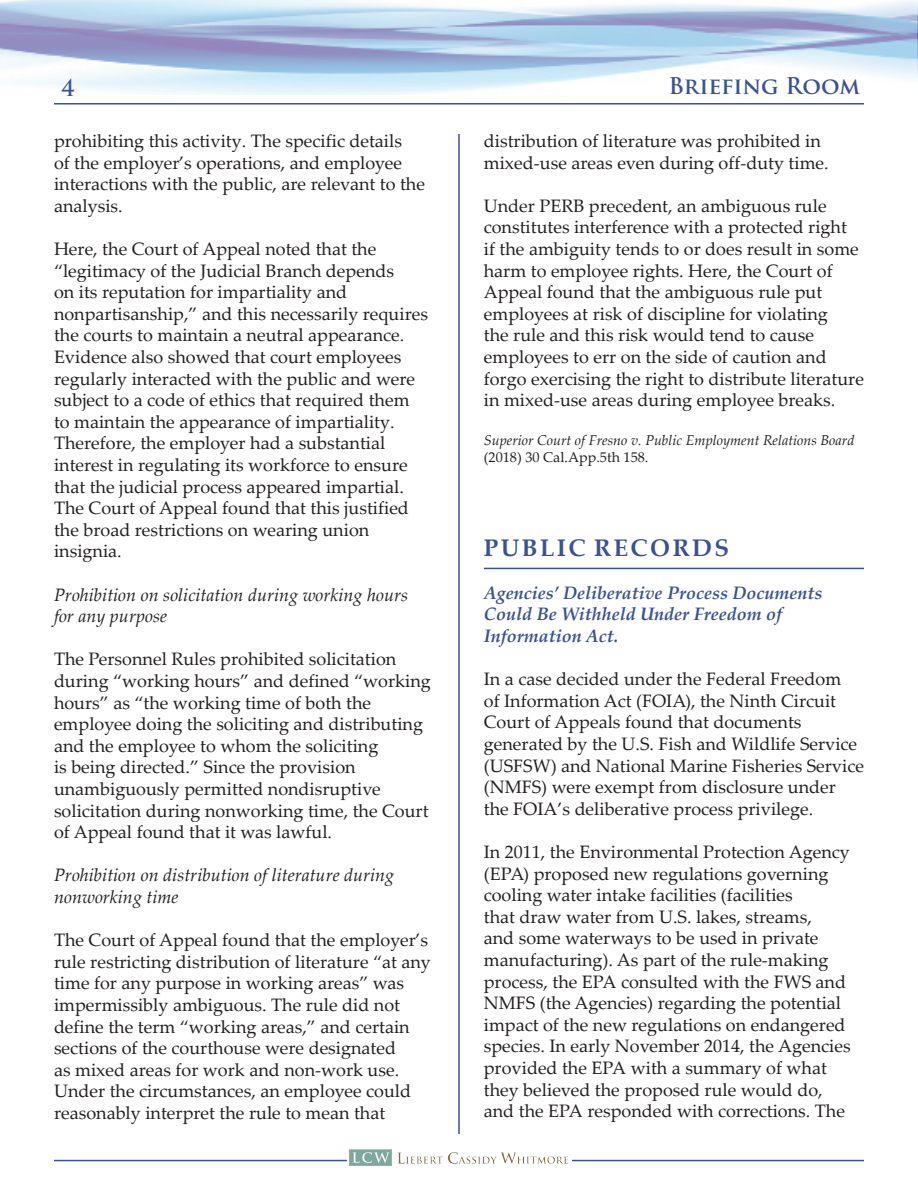
<style>
.page{position:relative;width:918px;height:1188px;background:#fff}
.page>*{position:absolute;margin:0;border:0;box-sizing:border-box;transform-origin:0 0}
.LCW_Category-1_Line{font:700 24px "Palatino Linotype";letter-spacing:.1em;color:#3a5295}
.t1{font:700 22.5px "Trajan Pro";letter-spacing:-.005em;color:#3a5295}
.LCW_Body_Text{font:18px/21.6px "Palatino Linotype";color:#231f20}
.LCW_Body_Text-2{font:italic 18px/21.6px "Palatino Linotype";color:#231f20}
.LCW_Heading{font:italic 700 18px/21.6px "Palatino Linotype";color:#3a5295}
.LCW_Citation{font:italic 14.25px/17.1px "Palatino Linotype";color:#231f20}
.s1{font-style:normal}
</style>
<div class="page">
<img style="left:0;top:0;width:918px;height:95px">
<hr style="left:54px;top:103px;width:810px;height:2px;background:#3a5295">
<hr style="left:54px;top:1160px;width:810px;height:1px;background:#3a5295">
<img style="left:349px;top:1149px;width:221px;height:17px">
<hr style="left:484px;top:568px;width:380px;height:1px;background:#3a5295">
<hr style="left:458px;top:134px;width:2px;height:1000px;background:#3a5295">
<p class="t1" style="left:61px;top:74px;width:15px">4</p>
<p class="t1" style="left:669px;top:71px;width:193px">Briefing Room</p>
<p class="LCW_Body_Text" style="left:54px;top:129px;width:373px">prohibiting this activity. The specific details<br>of the employer’s operations, and employee interactions with the public, are relevant to the analysis.</p>
<p class="LCW_Body_Text" style="left:54px;top:237px;width:376px">Here, the Court of Appeal noted that the “legitimacy of the Judicial Branch depends<br>on its reputation for impartiality and nonpartisanship,” and this necessarily requires the courts to maintain a neutral appearance.<br>Evidence also showed that court employees regularly interacted with the public and were subject to a code of ethics that required them to maintain the appearance of impartiality.<br>Therefore, the employer had a substantial interest in regulating its workforce to ensure that the judicial process appeared impartial.<br>The Court of Appeal found that this justified the broad restrictions on wearing union insignia.</p>
<p class="LCW_Body_Text-2" style="left:54px;top:583px;width:356px">Prohibition on solicitation during working hours for any purpose</p>
<p class="LCW_Body_Text" style="left:54px;top:648px;width:378px">The Personnel Rules prohibited solicitation during “working hours” and defined “working hours” as “the working time of both the employee doing the soliciting and distributing and the employee to whom the soliciting<br>is being directed.” Since the provision unambiguously permitted nondisruptive solicitation during nonworking time, the Court of Appeal found that it was lawful.</p>
<p class="LCW_Body_Text-2" style="left:54px;top:864px;width:342px">Prohibition on distribution of literature during nonworking time</p>
<p class="LCW_Body_Text" style="left:54px;top:929px;width:378px">The Court of Appeal found that the employer’s rule restricting distribution of literature “at any time for any purpose in working areas” was impermissibly ambiguous. The rule did not define the term “working areas,” and certain sections of the courthouse were designated<br>as mixed areas for work and non-work use.<br>Under the circumstances, an employee could reasonably interpret the rule to mean that</p>
<p class="LCW_Body_Text" style="left:484px;top:129px;width:346px">distribution of literature was prohibited in mixed-use areas even during off-duty time.</p>
<p class="LCW_Body_Text" style="left:484px;top:194px;width:382px">Under PERB precedent, an ambiguous rule constitutes interference with a protected right<br>if the ambiguity tends to or does result in some harm to employee rights. Here, the Court of Appeal found that the ambiguous rule put employees at risk of discipline for violating<br>the rule and this risk would tend to cause employees to err on the side of caution and forgo exercising the right to distribute literature in mixed-use areas during employee breaks.</p>
<p class="LCW_Citation" style="left:484px;top:431px;width:372px">Superior Court of Fresno v. Public Employment Relations Board <span class="s1">(2018) 30 Cal.App.5th 158.</span></p>
<p class="LCW_Category-1_Line" style="left:484px;top:530px;width:247px">PUBLIC RECORDS</p>
<p class="LCW_Heading" style="left:484px;top:581px;width:340px">Agencies’ Deliberative Process Documents<br>Could Be Withheld Under Freedom of<br>Information Act.</p>
<p class="LCW_Body_Text" style="left:484px;top:668px;width:382px">In a case decided under the Federal Freedom<br>of Information Act (FOIA), the Ninth Circuit Court of Appeals found that documents generated by the U.S. Fish and Wildlife Service (USFSW) and National Marine Fisheries Service (NMFS) were exempt from disclosure under the FOIA’s deliberative process privilege.</p>
<p class="LCW_Body_Text" style="left:484px;top:840px;width:368px">In 2011, the Environmental Protection Agency (EPA) proposed new regulations governing cooling water intake facilities (facilities<br>that draw water from U.S. lakes, streams,<br>and some waterways to be used in private manufacturing). As part of the rule-making process, the EPA consulted with the FWS and NMFS (the Agencies) regarding the potential impact of the new regulations on endangered species. In early November 2014, the Agencies provided the EPA with a summary of what they believed the proposed rule would do, and the EPA responded with corrections. The</p>
</div>
